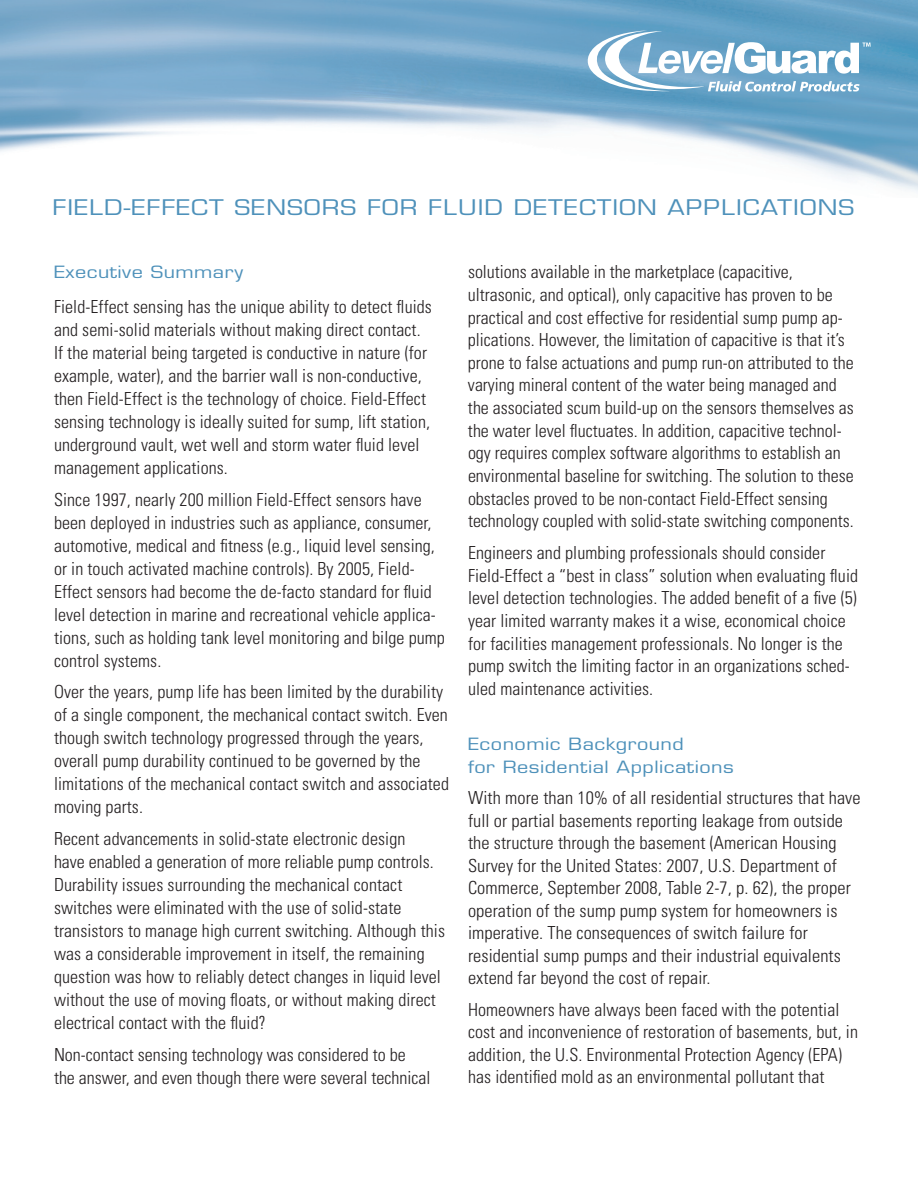
<style>
.page{position:relative;width:918px;height:1188px;background:#fff}
.page>*{position:absolute;margin:0;border:0;box-sizing:border-box;transform-origin:0 0}
.t1{font:21px "Eurostile";letter-spacing:.04em;color:#4e91ba;scale:1.2 1}
.t2{font:300 condensed 18px/23px "Univers";letter-spacing:.005em;color:#231f20}
.t3{font:16.5px/22.5px "Eurostile";letter-spacing:.025em;color:#4e91ba;scale:1.2 1}
</style>
<div class="page">
<img style="left:0;top:0;width:918px;height:192px">
<svg style="left:584px;top:31px;width:287px;height:61px"></svg>
<p class="t1" style="left:52px;top:194px;width:91px">Field-Effe</p>
<p class="t1" style="left:191px;top:194px;width:124px">ct Sensors</p>
<p class="t1" style="left:367px;top:194px;width:406px">for Fluid Detection Applications</p>
<p class="t3" style="left:54px;top:261px;width:159px">Executive Summary</p>
<p class="t2" style="left:54px;top:295px;width:379px">Field-Effect sensing has the unique ability to detect fluids and semi-solid materials without making direct contact.<br>If the material being targeted is conductive in nature (for example, water), and the barrier wall is non-conductive, then Field-Effect is the technology of choice. Field-Effect sensing technology is ideally suited for sump, lift station, underground vault, wet well and storm water fluid level management applications.</p>
<p class="t2" style="left:54px;top:488px;width:392px">Since 1997, nearly 200 million Field-Effect sensors have been deployed in industries such as appliance, consumer, automotive, medical and fitness (e.g., liquid level sensing, or in touch activated machine controls). By 2005, Field-Effect sensors had become the de-facto standard for fluid level detection in marine and recreational vehicle applica&shy;tions, such as holding tank level monitoring and bilge pump control systems.</p>
<p class="t2" style="left:54px;top:681px;width:397px">Over the years, pump life has been limited by the durability of a single component, the mechanical contact switch. Even though switch technology progressed through the years, overall pump durability continued to be governed by the limitations of the mechanical contact switch and associated moving parts.</p>
<p class="t2" style="left:54px;top:827px;width:393px">Recent advancements in solid-state electronic design<br>have enabled a generation of more reliable pump controls.<br>Durability issues surrounding the mechanical contact switches were eliminated with the use of solid-state transistors to manage high current switching. Although this was a considerable improvement in itself, the remaining question was how to reliably detect changes in liquid level without the use of moving floats, or without making direct electrical contact with the fluid?</p>
<p class="t2" style="left:54px;top:1043px;width:378px">Non-contact sensing technology was considered to be the answer, and even though there were several technical</p>
<p class="t2" style="left:468px;top:261px;width:387px">solutions available in the marketplace (capacitive, ultrasonic, and optical), only capacitive has proven to be practical and cost effective for residential sump pump ap&shy;plications. However, the limitation of capacitive is that it’s prone to false actuations and pump run-on attributed to the varying mineral content of the water being managed and the associated scum build-up on the sensors themselves as the water level fluctuates. In addition, capacitive technol&shy;ogy requires complex software algorithms to establish an environmental baseline for switching. The solution to these obstacles proved to be non-contact Field-Effect sensing technology coupled with solid-state switching components.</p>
<p class="t2" style="left:468px;top:541px;width:392px">Engineers and plumbing professionals should consider Field-Effect a “best in class” solution when evaluating fluid level detection technologies. The added benefit of a five (5) year limited warranty makes it a wise, economical choice for facilities management professionals. No longer is the pump switch the limiting factor in an organizations sched&shy;uled maintenance activities.</p>
<p class="t3" style="left:468px;top:733px;width:223px">Economic Background<br>for Residential Applications</p>
<p class="t2" style="left:468px;top:787px;width:394px;line-height:22.5px">With more than 10% of all residential structures that have full or partial basements reporting leakage from outside the structure through the basement (American Housing Survey for the United States: 2007, U.S. Department of Commerce, September 2008, Table 2-7, p. 62), the proper operation of the sump pump system for homeowners is imperative. The consequences of switch failure for residential sump pumps and their industrial equivalents extend far beyond the cost of repair.</p>
<p class="t2" style="left:468px;top:998px;width:392px;line-height:22.5px">Homeowners have always been faced with the potential cost and inconvenience of restoration of basements, but, in addition, the U.S. Environmental Protection Agency (EPA) has identified mold as an environmental pollutant that</p>
</div>
